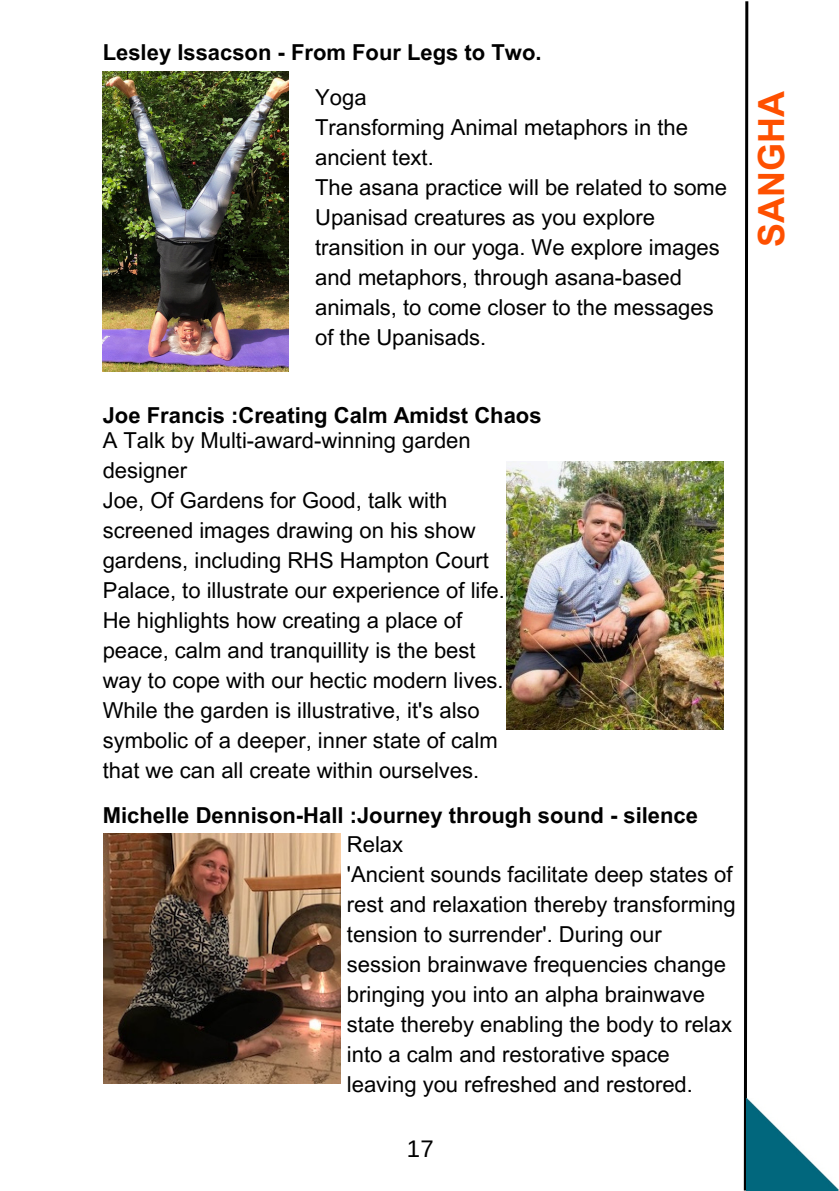
<style>
.page{position:relative;width:839px;height:1191px;background:#fff}
.page>*{position:absolute;margin:0;border:0;box-sizing:border-box;transform-origin:0 0}
.t1{font:700 36px "Arial MT Pro";color:#fe5000}
.t2{font:24px "Arimo";color:#000}
.t3{font:22px/30px "Arial MT Pro";color:#000}
.t4{font:700 22px "Arial MT Pro";color:#000}
</style>
<div class="page">
<img style="left:103px;top:72px;width:186px;height:300px">
<img style="left:506px;top:461px;width:217px;height:269px">
<img style="left:103px;top:833px;width:237px;height:251px">
<svg style="left:743px;top:1px;width:6px;height:1190px"></svg>
<img style="left:746px;top:1099px;width:92px;height:91px">
<p class="t4" style="left:103px;top:44px;width:440px">Lesley Issacson - From Four Legs to Two.</p>
<p class="t3" style="left:315px;top:85px;width:53px">Yoga</p>
<p class="t3" style="left:315px;top:115px;width:374px">Transforming Animal metaphors in the ancient text.</p>
<p class="t3" style="left:315px;top:175px;width:413px">The asana practice will be related to some Upanisad creatures as you explore transition in our yoga. We explore images and metaphors, through asana-based animals, to come closer to the messages of the Upanisads.</p>
<p class="t4" style="left:103px;top:407px;width:440px">Joe Francis :Creating Calm Amidst Chaos</p>
<h2 class="t3" style="left:103px;top:428px;width:369px">A Talk by Multi-award-winning garden designer</h2>
<p class="t3" style="left:103px;top:488px;width:404px">Joe, Of Gardens for Good, talk with screened images drawing on his show gardens, including RHS Hampton Court Palace, to illustrate our experience of life.<br>He highlights how creating a place of peace, calm and tranquillity is the best way to cope with our hectic modern lives.<br>While the garden is illustrative, it's also symbolic of a deeper, inner state of calm that we can all create within ourselves.</p>
<h1 class="t4" style="left:103px;top:807px;width:596px">Michelle Dennison-Hall :Journey through sound - silence</h1>
<p class="t3" style="left:347px;top:832px;width:58px">Relax</p>
<p class="t3" style="left:347px;top:862px;width:390px">'Ancient sounds facilitate deep states of rest and relaxation thereby transforming tension to surrender'. During our session brainwave frequencies change bringing you into an alpha brainwave state thereby enabling the body to relax into a calm and restorative space leaving you refreshed and restored.</p>
<h2 class="t2" style="left:407px;top:1136px;width:28px">17</h2>
<p class="t1" style="left:757px;top:247px;width:157px;rotate:-90deg">SANGHA</p>
</div>
